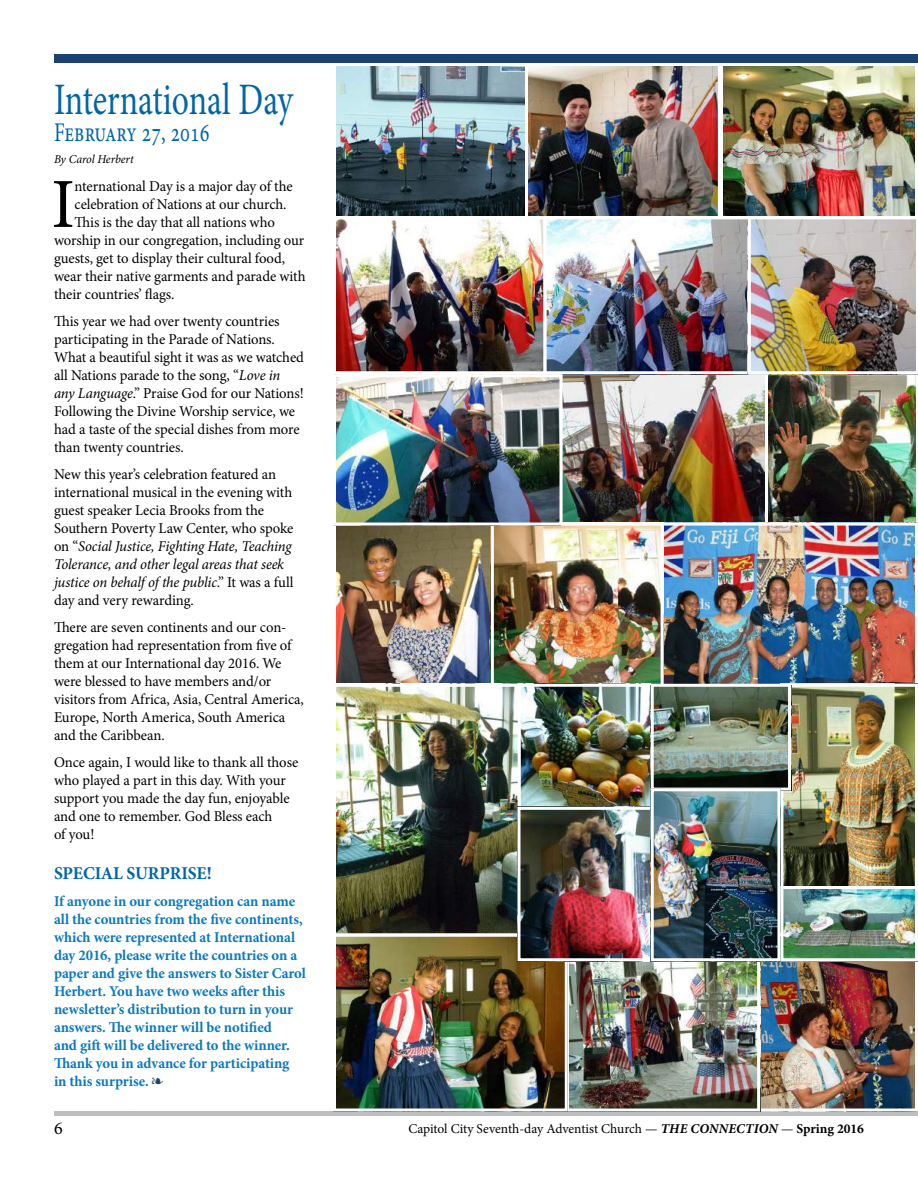
<style>
.page{position:relative;width:918px;height:1188px;background:#fff}
.page>*{position:absolute;margin:0;border:0;box-sizing:border-box;transform-origin:0 0}
.t1{font:70.35px "Minion Pro";color:#000}
.t2{font:45px "Minion Pro";letter-spacing:-.005em;color:#0065a7;scale:.75 1}
.t3{font:27px "Minion Pro";color:#0065a7;scale:.75 1}
.t4{font:700 18px "Minion Pro";letter-spacing:-.005em;color:#0065a7}
.t5{font:18px "Minion Pro";color:#000}
.t6{font:15px/18px "Minion Pro";letter-spacing:-.01em;color:#000}
.t7{font:700 15px/18px "Minion Pro";letter-spacing:-.005em;color:#0a79bf}
.t8{font:13.5px "Minion Pro";letter-spacing:-.005em;color:#000}
.t9{font:italic 12px "Minion Pro";letter-spacing:-.01em;color:#000}
.s1{font-style:italic}
.s2{color:#1c4074}
.s3{font-weight:700;font-style:italic}
.s4{font-weight:700}
</style>
<div class="page">
<hr style="left:54px;top:1112px;width:864px;height:4px;background:#bcbec0">
<div style="left:54px;top:54px;width:864px;height:9px;background:#1c4074"></div>
<img style="left:337px;top:527px;width:154px;height:156px">
<div style="left:333px;top:523px;width:174px;height:164px;border:3px solid #fff"></div>
<img style="left:563px;top:376px;width:185px;height:146px">
<div style="left:559px;top:372px;width:209px;height:154px;border:3px solid #fff"></div>
<img style="left:337px;top:220px;width:411px;height:150px">
<div style="left:543px;top:216px;width:211px;height:158px;border:3px solid #fff"></div>
<img style="left:528px;top:67px;width:220px;height:148px">
<div style="left:520px;top:63px;width:201px;height:156px;border:3px solid #fff"></div>
<img style="left:664px;top:527px;width:250px;height:156px">
<div style="left:660px;top:523px;width:258px;height:164px;border:3px solid #fff"></div>
<img style="left:570px;top:962px;width:344px;height:146px">
<div style="left:758px;top:958px;width:160px;height:154px;border:3px solid #fff"></div>
<img style="left:495px;top:527px;width:165px;height:156px">
<div style="left:491px;top:523px;width:173px;height:164px;border:3px solid #fff"></div>
<div style="left:333px;top:216px;width:213px;height:158px;border:3px solid #fff"></div>
<img style="left:337px;top:378px;width:221px;height:144px">
<div style="left:333px;top:374px;width:229px;height:152px;border:3px solid #fff"></div>
<img style="left:337px;top:67px;width:187px;height:148px">
<div style="left:333px;top:63px;width:195px;height:156px;border:3px solid #fff"></div>
<img style="left:522px;top:688px;width:128px;height:118px">
<div style="left:518px;top:684px;width:136px;height:126px;border:3px solid #fff"></div>
<div style="left:720px;top:63px;width:198px;height:156px;border:3px solid #fff"></div>
<div style="left:566px;top:958px;width:194px;height:154px;border:3px solid #fff"></div>
<img style="left:337px;top:688px;width:180px;height:244px">
<div style="left:333px;top:684px;width:188px;height:252px;border:3px solid #fff"></div>
<img style="left:337px;top:938px;width:227px;height:170px">
<div style="left:333px;top:934px;width:235px;height:178px;border:3px solid #fff"></div>
<img style="left:784px;top:688px;width:130px;height:198px">
<div style="left:780px;top:684px;width:138px;height:210px;border:3px solid #fff"></div>
<img style="left:522px;top:811px;width:128px;height:146px">
<div style="left:518px;top:807px;width:136px;height:154px;border:3px solid #fff"></div>
<img style="left:655px;top:688px;width:132px;height:99px">
<div style="left:651px;top:684px;width:140px;height:107px;border:3px solid #fff"></div>
<img style="left:655px;top:792px;width:121px;height:165px">
<div style="left:651px;top:788px;width:129px;height:173px;border:3px solid #fff"></div>
<img style="left:784px;top:890px;width:130px;height:67px">
<div style="left:780px;top:886px;width:138px;height:75px;border:3px solid #fff"></div>
<img style="left:748px;top:63px;width:170px;height:463px">
<h2 class="t2" style="left:54px;top:69px;width:321px">International Day</h2>
<h3 class="t3" style="left:54px;top:114px;width:209px">February 27, 2016</h3>
<p class="t9" style="left:54px;top:151px;width:81px">By Carol Herbert</p>
<h1 class="t1" style="left:51px;top:157px;width:25px">I</h1>
<p class="t6" style="left:75px;top:177px;width:220px">nternational Day is a major day of the</p>
<p class="t6" style="left:75px;top:195px;width:214px">celebration of Nations at our church.</p>
<p class="t6" style="left:75px;top:213px;width:202px">This is the day that all nations who</p>
<p class="t6" style="left:54px;top:231px;width:252px">worship in our congregation, including our</p>
<p class="t6" style="left:54px;top:249px;width:233px">guests, get to display their cultural food,</p>
<p class="t6" style="left:54px;top:267px;width:253px">wear their native garments and parade with</p>
<p class="t6" style="left:54px;top:285px;width:122px">their countries’ flags.</p>
<p class="t6" style="left:54px;top:312px;width:252px">This year we had over twenty countries participating in the Parade of Nations.<br>What a beautiful sight it was as we watched all Nations parade to the song, “<span class="s1">Love in any Language</span>.” Praise God for our Nations!<br>Following the Divine Worship service, we had a taste of the special dishes from more than twenty countries.</p>
<p class="t6" style="left:54px;top:465px;width:241px">New this year’s celebration featured an international musical in the evening with guest speaker Lecia Brooks from the Southern Poverty Law Center, who spoke on “<span class="s1">Social Justice, Fighting Hate, Teaching Tolerance, and other legal areas that seek justice on behalf of the public</span>.” It was a full day and very rewarding.</p>
<p class="t6" style="left:54px;top:618px;width:251px">There are seven continents and our con&shy;gregation had representation from five of them at our International day 2016. We were blessed to have members and/or visitors from Africa, Asia, Central America, Europe, North America, South America and the Caribbean.</p>
<p class="t6" style="left:54px;top:753px;width:246px">Once again, I would like to thank all those who played a part in this day. With your support you made the day fun, enjoyable and one to remember. God Bless each<br>of you!</p>
<p class="t4" style="left:54px;top:860px;width:159px">SPECIAL SURPRISE!</p>
<p class="t7" style="left:54px;top:892px;width:253px">If anyone in our congregation can name all the countries from the five continents, which were represented at International day 2016, please write the countries on a paper and give the answers to Sister Carol Herbert. You have two weeks after this newsletter’s distribution to turn in your answers. The winner will be notified<br>and gift will be delivered to the winner.<br>Thank you in advance for participating<br>in this surprise. <span class="s2">❧</span></p>
<p class="t5" style="left:54px;top:1116px;width:10px">6</p>
<p class="t8" style="left:408px;top:1120px;width:457px">Capitol City Seventh-day Adventist Church — <span class="s3">THE CONNECTION</span> — <span class="s4">Spring 2016</span></p>
</div>
